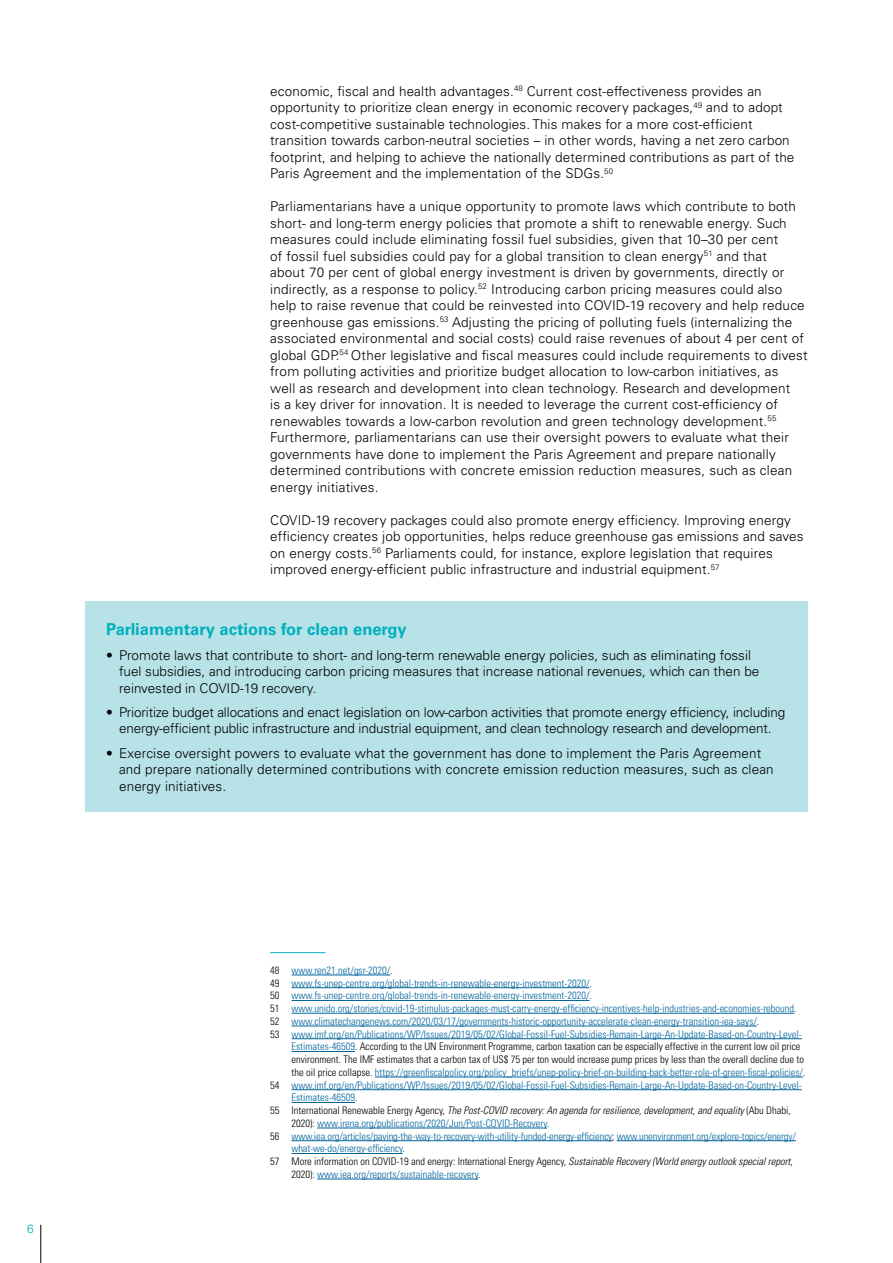
<style>
.page{position:relative;width:893px;height:1263px;background:#fff}
.page>*{position:absolute;margin:0;border:0;box-sizing:border-box;transform-origin:0 0}
.t1{font:700 16.5px "Univers";color:#00b0bd}
.t2{font:300 13.5px/16.5px "Univers";letter-spacing:.01em;color:#000}
.t3{font:300 13.5px/16.5px "Univers";letter-spacing:-.01em;color:#000;text-align:center}
.t4{font:300 12px "Univers";color:#00b0bd}
.t5{font:300 condensed 10.5px "Univers";color:#00639b}
.t6{font:300 condensed 10.5px "Univers";color:#000}
.t7{font:italic 300 condensed 10.5px "Univers";color:#000}
.s1{color:#000}
.s2{color:#00639b}
.s3{font-style:normal}
.s4{font-style:italic}
</style>
<div class="page">
<hr style="left:40px;top:1225px;width:1px;height:38px;background:#000">
<hr style="left:270px;top:952px;width:56px;height:1px;background:#00b0bd">
<hr style="left:292px;top:975px;width:98px;height:1px;background:#00639b">
<hr style="left:292px;top:987px;width:298px;height:1px;background:#00639b">
<hr style="left:292px;top:1000px;width:298px;height:1px;background:#00639b">
<hr style="left:292px;top:1013px;width:502px;height:1px;background:#00639b">
<hr style="left:292px;top:1026px;width:465px;height:1px;background:#00639b">
<hr style="left:292px;top:1038px;width:510px;height:1px;background:#00639b">
<hr style="left:292px;top:1051px;width:63px;height:1px;background:#00639b">
<hr style="left:375px;top:1077px;width:428px;height:1px;background:#00639b">
<hr style="left:292px;top:1089px;width:510px;height:1px;background:#00639b">
<hr style="left:292px;top:1102px;width:63px;height:1px;background:#00639b">
<hr style="left:317px;top:1128px;width:230px;height:1px;background:#00639b">
<hr style="left:292px;top:1140px;width:320px;height:1px;background:#00639b">
<hr style="left:617px;top:1140px;width:179px;height:1px;background:#00639b">
<hr style="left:292px;top:1153px;width:110px;height:1px;background:#00639b">
<hr style="left:317px;top:1179px;width:161px;height:1px;background:#00639b">
<div style="left:85px;top:601px;width:723px;height:211px;background:#b7e2e7"></div>
<p class="t4" style="left:27px;top:1222px;width:8px">6</p>
<p class="t2" style="left:270px;top:83px;width:526px">economic, fiscal and health advantages.<sup>48</sup> Current cost-effectiveness provides an opportunity to prioritize clean energy in economic recovery packages,<sup>49</sup> and to adopt cost-competitive sustainable technologies. This makes for a more cost-efficient transition towards carbon-neutral societies – in other words, having a net zero carbon footprint, and helping to achieve the nationally determined contributions as part of the Paris Agreement and the implementation of the SDGs.<sup>50</sup></p>
<p class="t2" style="left:270px;top:198px;width:539px">Parliamentarians have a unique opportunity to promote laws which contribute to both short- and long-term energy policies that promote a shift to renewable energy. Such measures could include eliminating fossil fuel subsidies, given that 10–30 per cent<br>of fossil fuel subsidies could pay for a global transition to clean energy<sup>51</sup> and that<br>about 70 per cent of global energy investment is driven by governments, directly or indirectly, as a response to policy.<sup>52</sup> Introducing carbon pricing measures could also help to raise revenue that could be reinvested into COVID-19 recovery and help reduce greenhouse gas emissions.<sup>53</sup> Adjusting the pricing of polluting fuels (internalizing the associated environmental and social costs) could raise revenues of about 4 per cent of global GDP.<sup>54</sup> Other legislative and fiscal measures could include requirements to divest from polluting activities and prioritize budget allocation to low-carbon initiatives, as<br>well as research and development into clean technology. Research and development<br>is a key driver for innovation. It is needed to leverage the current cost-efficiency of renewables towards a low-carbon revolution and green technology development.<sup>55<br></sup>Furthermore, parliamentarians can use their oversight powers to evaluate what their governments have done to implement the Paris Agreement and prepare nationally determined contributions with concrete emission reduction measures, such as clean energy initiatives.</p>
<p class="t2" style="left:270px;top:512px;width:535px">COVID-19 recovery packages could also promote energy efficiency. Improving energy efficiency creates job opportunities, helps reduce greenhouse gas emissions and saves on energy costs.<sup>56</sup> Parliaments could, for instance, explore legislation that requires improved energy-efficient public infrastructure and industrial equipment.<sup>57</sup></p>
<p class="t1" style="left:106px;top:619px;width:302px">Parliamentary actions for clean energy</p>
<p class="t2" style="left:119px;top:647px;width:642px;text-indent:-13px">• Promote laws that contribute to short- and long-term renewable energy policies, such as eliminating fossil fuel subsidies, and introducing carbon pricing measures that increase national revenues, which can then be reinvested in COVID-19 recovery.</p>
<p class="t3" style="left:106px;top:704px;width:680px">• Prioritize budget allocations and enact legislation on low-carbon activities that promote energy efficiency, including energy-efficient public infrastructure and industrial equipment, and clean technology research and development.</p>
<p class="t2" style="left:119px;top:745px;width:656px;text-indent:-13px">• Exercise oversight powers to evaluate what the government has done to implement the Paris Agreement and prepare nationally determined contributions with concrete emission reduction measures, such as clean energy initiatives.</p>
<p class="t5" style="left:270px;top:964px;width:124px"><span class="s1">48</span> www.ren21.net/gsr-2020/<span class="s1">.</span></p>
<p class="t5" style="left:270px;top:977px;width:323px"><span class="s1">49</span> www.fs-unep-centre.org/global-trends-in-renewable-energy-investment-2020/<span class="s1">.</span></p>
<p class="t5" style="left:270px;top:989px;width:323px"><span class="s1">50</span> www.fs-unep-centre.org/global-trends-in-renewable-energy-investment-2020/<span class="s1">.</span></p>
<p class="t5" style="left:270px;top:1002px;width:528px"><span class="s1">51</span> www.unido.org/stories/covid-19-stimulus-packages-must-carry-energy-efficiency-incentives-help-industries-and-economies-rebound<span class="s1">.</span></p>
<p class="t5" style="left:270px;top:1015px;width:490px"><span class="s1">52</span> www.climatechangenews.com/2020/03/17/governments-historic-opportunity-accelerate-clean-energy-transition-iea-says/<span class="s1">.</span></p>
<p class="t5" style="left:270px;top:1028px;width:533px"><span class="s1">53</span> www.imf.org/en/Publications/WP/Issues/2019/05/02/Global-Fossil-Fuel-Subsidies-Remain-Large-An-Update-Based-on-Country-Level-</p>
<p class="t6" style="left:292px;top:1040px;width:510px"><span class="s2">Estimates-46509</span>. According to the UN Environment Programme, carbon taxation can be especially effective in the current low oil price</p>
<p class="t6" style="left:292px;top:1053px;width:514px">environment. The IMF estimates that a carbon tax of US$ 75 per ton would increase pump prices by less than the overall decline due to</p>
<p class="t5" style="left:292px;top:1066px;width:515px"><span class="s1">the oil price collapse.</span> https://greenfiscalpolicy.org/policy_briefs/unep-policy-brief-on-building-back-better-role-of-green-fiscal-policies/<span class="s1">.</span></p>
<p class="t5" style="left:270px;top:1079px;width:533px"><span class="s1">54</span> www.imf.org/en/Publications/WP/Issues/2019/05/02/Global-Fossil-Fuel-Subsidies-Remain-Large-An-Update-Based-on-Country-Level-</p>
<p class="t5" style="left:292px;top:1091px;width:67px">Estimates-46509<span class="s1">.</span></p>
<p class="t7" style="left:270px;top:1104px;width:522px"><span class="s3">55 International Renewable Energy Agency,</span> The Post-COVID recovery: An agenda for resilience, development, and equality <span class="s3">(Abu Dhabi,</span></p>
<p class="t5" style="left:292px;top:1117px;width:259px"><span class="s1">2020):</span> www.irena.org/publications/2020/Jun/Post-COVID-Recovery<span class="s1">.</span></p>
<p class="t5" style="left:270px;top:1130px;width:527px"><span class="s1">56</span> www.iea.org/articles/paving-the-way-to-recovery-with-utility-funded-energy-efficiency<span class="s1">;</span> www.unenvironment.org/explore-topics/energy/</p>
<p class="t5" style="left:292px;top:1142px;width:115px">what-we-do/energy-efficiency<span class="s1">.</span></p>
<p class="t6" style="left:270px;top:1155px;width:524px">57 More information on COVID-19 and energy: International Energy Agency, <span class="s4">Sustainable Recovery (World energy outlook special report</span>,</p>
<p class="t5" style="left:292px;top:1168px;width:191px"><span class="s1">2020):</span> www.iea.org/reports/sustainable-recovery<span class="s1">.</span></p>
</div>
